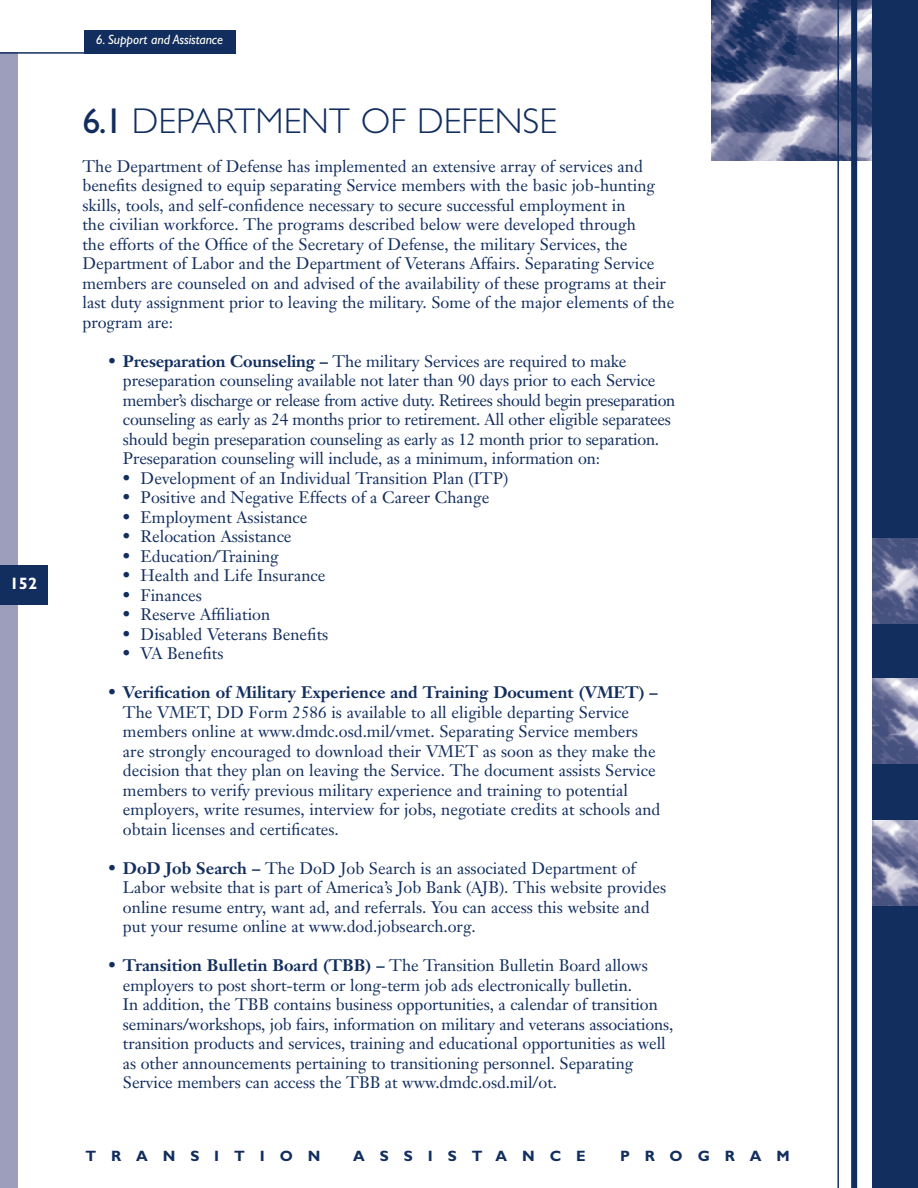
<style>
.page{position:relative;width:918px;height:1188px;background:#fff}
.page>*{position:absolute;margin:0;border:0;box-sizing:border-box;transform-origin:0 0}
.t1{font:300 36px "Gill Sans";color:#122e5f}
.t2{font:16.5px/19.5px "Janson Text";color:#122e5f}
.t3{font:700 16.5px "Gill Sans";color:#fff}
.t4{font:700 15px "Gill Sans";letter-spacing:.995em;color:#122e5f}
.t5{font:italic 13.5px "Gill Sans";letter-spacing:-.01em;color:#fffef7}
.s1{font-weight:400}
.s2{font-weight:700}
</style>
<div class="page">
<div style="left:0;top:52px;width:17px;height:1136px;background:#9c9ebb"></div>
<img style="left:711px;top:0;width:161px;height:160px">
<div style="left:872px;top:0;width:46px;height:1188px;background:#122e5f"></div>
<div style="left:851px;top:0;width:6px;height:1188px;background:#122e5f"></div>
<hr style="left:837px;top:0;width:2px;height:1188px;background:#122e5f">
<hr style="left:0;top:52px;width:235px;height:2px;background:#122e5f">
<div style="left:84px;top:30px;width:151px;height:24px;background:#122e5f"></div>
<div style="left:0;top:566px;width:48px;height:39px;background:#122e5f"></div>
<img style="left:872px;top:538px;width:46px;height:86px">
<img style="left:872px;top:679px;width:46px;height:85px">
<img style="left:872px;top:820px;width:46px;height:85px">
<p class="t3" style="left:10px;top:577px;width:29px">152</p>
<p class="t5" style="left:96px;top:35px;width:129px">6. Support and Assistance</p>
<h1 class="t1" style="left:82px;top:107px;width:476px"><span class="s1">6.1</span> DEPARTMENT OF DEFENSE</h1>
<p class="t2" style="left:82px;top:157px;width:593px">The Department of Defense has implemented an extensive array of services and benefits designed to equip separating Service members with the basic job-hunting skills, tools, and self-confidence necessary to secure successful employment in<br>the civilian workforce. The programs described below were developed through<br>the efforts of the Office of the Secretary of Defense, the military Services, the Department of Labor and the Department of Veterans Affairs. Separating Service members are counseled on and advised of the availability of these programs at their last duty assignment prior to leaving the military. Some of the major elements of the program are:</p>
<p class="t2" style="left:123px;top:352px;width:554px;text-indent:-15px">• <span class="s2">Preseparation Counseling –</span> The military Services are required to make preseparation counseling available not later than 90 days prior to each Service member’s discharge or release from active duty. Retirees should begin preseparation counseling as early as 24 months prior to retirement. All other eligible separatees should begin preseparation counseling as early as 12 month prior to separation.<br>Preseparation counseling will include, as a minimum, information on:</p>
<p class="t2" style="left:122px;top:469px;width:388px">• Development of an Individual Transition Plan (ITP)</p>
<p class="t2" style="left:122px;top:489px;width:369px">• Positive and Negative Effects of a Career Change</p>
<p class="t2" style="left:122px;top:508px;width:187px">• Employment Assistance</p>
<p class="t2" style="left:122px;top:528px;width:171px">• Relocation Assistance</p>
<p class="t2" style="left:122px;top:547px;width:158px">• Education/Training</p>
<p class="t2" style="left:122px;top:567px;width:205px">• Health and Life Insurance</p>
<p class="t2" style="left:122px;top:586px;width:81px">• Finances</p>
<p class="t2" style="left:122px;top:606px;width:150px">• Reserve Affiliation</p>
<p class="t2" style="left:122px;top:625px;width:208px">• Disabled Veterans Benefits</p>
<p class="t2" style="left:122px;top:645px;width:103px">• VA Benefits</p>
<p class="t2" style="left:123px;top:684px;width:539px;text-indent:-15px">• <span class="s2">Verification of Military Experience and Training Document (VMET) – </span>The VMET, DD Form 2586 is available to all eligible departing Service members online at www.dmdc.osd.mil/vmet. Separating Service members are strongly encouraged to download their VMET as soon as they make the decision that they plan on leaving the Service. The document assists Service members to verify previous military experience and training to potential employers, write resumes, interview for jobs, negotiate credits at schools and obtain licenses and certificates.</p>
<p class="t2" style="left:123px;top:859px;width:545px;text-indent:-15px">• <span class="s2">DoD Job Search –</span> The DoD Job Search is an associated Department of Labor website that is part of America’s Job Bank (AJB). This website provides online resume entry, want ad, and referrals. You can access this website and put your resume online at www.dod.jobsearch.org.</p>
<p class="t2" style="left:123px;top:957px;width:552px;text-indent:-15px">• <span class="s2">Transition Bulletin Board (TBB) –</span> The Transition Bulletin Board allows employers to post short-term or long-term job ads electronically bulletin.<br>In addition, the TBB contains business opportunities, a calendar of transition seminars/workshops, job fairs, information on military and veterans associations, transition products and services, training and educational opportunities as well as other announcements pertaining to transitioning personnel. Separating Service members can access the TBB at www.dmdc.osd.mil/ot.</p>
<p class="t4" style="left:85px;top:1151px;width:236px">TRANSITION</p>
<p class="t4" style="left:353px;top:1151px;width:234px">ASSISTANCE</p>
<p class="t4" style="left:620px;top:1151px;width:171px">PROGRAM</p>
</div>
